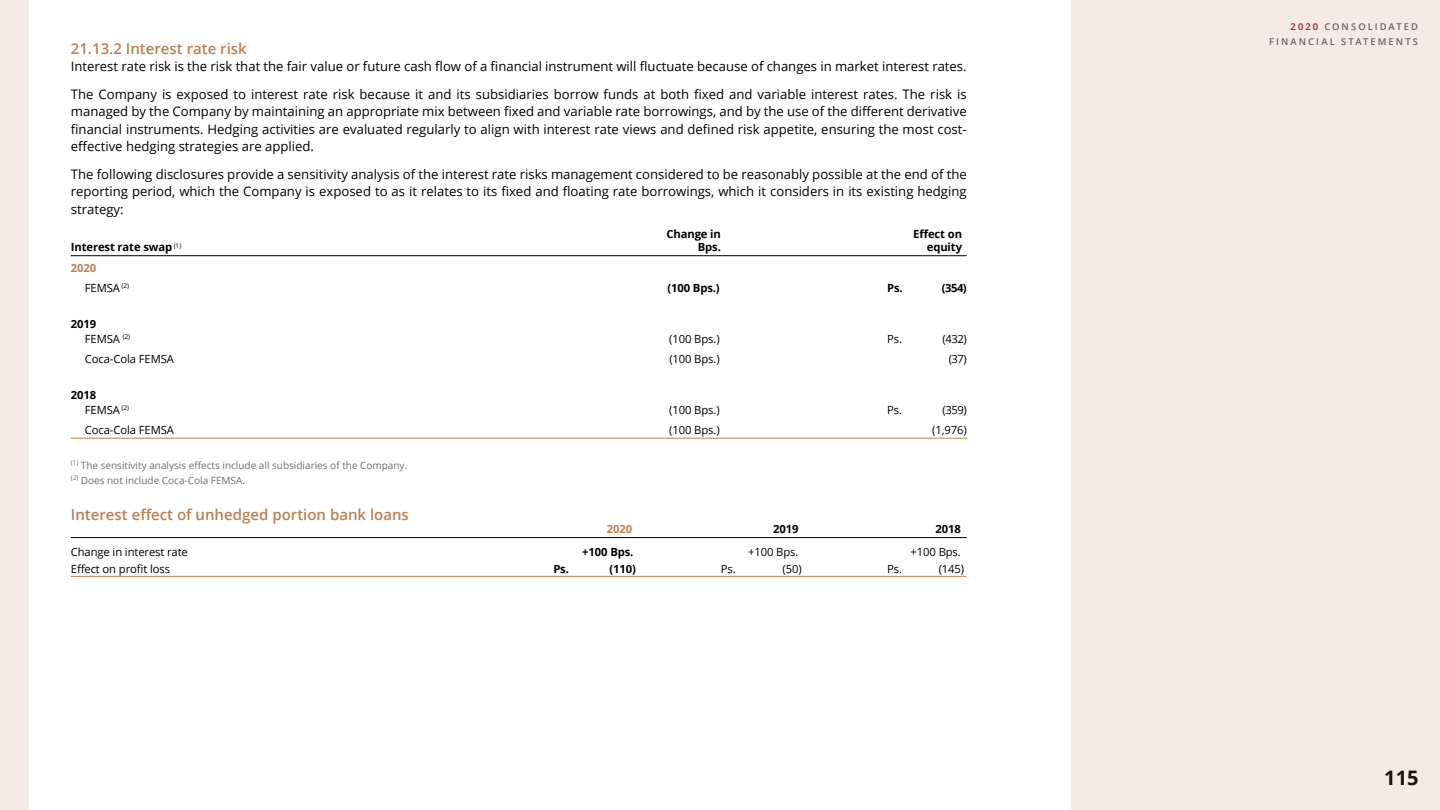
<style>
.page{position:relative;width:1440px;height:810px;background:#fff}
.page>*{position:absolute;margin:0;border:0;box-sizing:border-box;transform-origin:0 0}
.t1{font:700 20px "Open Sans";color:#000}
.t2{font:600 15px "Open Sans";color:#bc7f50}
.t3{font:13.12px/17.5px "Open Sans";color:#000;text-align:justify}
.t4{font:11.25px/15.2px "Open Sans";letter-spacing:-.01em;color:#000}
.t5{font:700 11.25px "Open Sans";letter-spacing:-.01em;color:#000}
.t6{font:700 11.25px "Open Sans";color:#bc7f50}
.t7{font:10px/15px "Open Sans";color:#6d6e71}
.t8{font:600 9.38px/15px "Open Sans";letter-spacing:.22em;color:#636466;text-align:right}
.s1{font-weight:700;color:#bc7f50}
.s2{font-weight:700}
.s3{color:#981a32}
</style>
<div class="page">
<div style="left:0;top:0;width:28px;height:810px;background:#f5ebe4"></div>
<div style="left:1071px;top:0;width:369px;height:810px;background:#f5ebe4"></div>
<hr style="left:71px;top:255px;width:896px;height:1px;background:#000">
<hr style="left:71px;top:438px;width:896px;height:1px;background:#bc7f50">
<hr style="left:71px;top:537px;width:896px;height:1px;background:#000">
<hr style="left:71px;top:576px;width:896px;height:1px;background:#bc7f50">
<p class="t2" style="left:71px;top:38px;width:177px">21.13.2 Interest rate risk</p>
<p class="t3" style="left:71px;top:53px;width:897px;line-height:27.5px">Interest rate risk is the risk that the fair value or future cash flow of a financial instrument will fluctuate because of changes in market interest rates.<br>The Company is exposed to interest rate risk because it and its subsidiaries borrow funds at both fixed and variable interest rates. The risk is</p>
<p class="t3" style="left:71px;top:103px;width:897px">managed by the Company by maintaining an appropriate mix between fixed and variable rate borrowings, and by the use of the different derivative financial instruments. Hedging activities are evaluated regularly to align with interest rate views and defined risk appetite, ensuring the most cost&shy;effective hedging strategies are applied.</p>
<p class="t3" style="left:71px;top:165px;width:897px">The following disclosures provide a sensitivity analysis of the interest rate risks management considered to be reasonably possible at the end of the reporting period, which the Company is exposed to as it relates to its fixed and floating rate borrowings, which it considers in its existing hedging strategy:</p>
<p class="t5" style="left:666px;top:226px;width:56px">Change in</p>
<p class="t5" style="left:913px;top:226px;width:50px">Effect on</p>
<p class="t5" style="left:71px;top:239px;width:112px">Interest rate swap <sup>(1)</sup></p>
<p class="t5" style="left:698px;top:239px;width:25px">Bps.</p>
<p class="t5" style="left:927px;top:239px;width:37px">equity</p>
<p class="t4" style="left:85px;top:257px;width:46px;line-height:20.2px;text-indent:-14px"><span class="s1">2020<br></span>FEMSA <sup>(2)</sup></p>
<p class="t5" style="left:667px;top:280px;width:54px">(100 Bps.)</p>
<p class="t5" style="left:887px;top:280px;width:17px">Ps.</p>
<p class="t5" style="left:942px;top:280px;width:26px">(354)</p>
<p class="t4" style="left:85px;top:316px;width:47px;text-indent:-14px"><span class="s2">2019<br></span>FEMSA <sup>(2)</sup></p>
<p class="t4" style="left:669px;top:331px;width:52px">(100 Bps.)</p>
<p class="t4" style="left:887px;top:331px;width:16px">Ps.</p>
<p class="t4" style="left:942px;top:331px;width:26px">(432)</p>
<p class="t4" style="left:85px;top:351px;width:90px">Coca-Cola FEMSA</p>
<p class="t4" style="left:669px;top:351px;width:52px">(100 Bps.)</p>
<p class="t4" style="left:949px;top:351px;width:19px">(37)</p>
<p class="t4" style="left:85px;top:387px;width:46px;text-indent:-14px"><span class="s2">2018<br></span>FEMSA <sup>(2)</sup></p>
<p class="t4" style="left:669px;top:402px;width:52px">(100 Bps.)</p>
<p class="t4" style="left:887px;top:402px;width:16px">Ps.</p>
<p class="t4" style="left:942px;top:402px;width:26px">(359)</p>
<p class="t4" style="left:85px;top:422px;width:90px">Coca-Cola FEMSA</p>
<p class="t4" style="left:669px;top:422px;width:52px">(100 Bps.)</p>
<p class="t4" style="left:932px;top:422px;width:36px">(1,976)</p>
<p class="t7" style="left:71px;top:458px;width:338px"><sup>(1)</sup> The sensitivity analysis effects include all subsidiaries of the Company. <sup>(2)</sup> Does not include Coca-Cola FEMSA.</p>
<p class="t2" style="left:71px;top:504px;width:340px">Interest effect of unhedged portion bank loans</p>
<p class="t6" style="left:607px;top:521px;width:27px">2020</p>
<p class="t5" style="left:773px;top:521px;width:27px">2019</p>
<p class="t5" style="left:936px;top:521px;width:27px">2018</p>
<p class="t4" style="left:71px;top:544px;width:119px">Change in interest rate</p>
<p class="t5" style="left:582px;top:544px;width:53px">+100 Bps.</p>
<p class="t4" style="left:748px;top:544px;width:52px">+100 Bps.</p>
<p class="t4" style="left:911px;top:544px;width:52px">+100 Bps.</p>
<p class="t4" style="left:71px;top:561px;width:101px">Effect on profit loss</p>
<p class="t5" style="left:553px;top:561px;width:17px">Ps.</p>
<p class="t5" style="left:609px;top:561px;width:28px">(110)</p>
<p class="t4" style="left:721px;top:561px;width:16px">Ps.</p>
<p class="t4" style="left:783px;top:561px;width:21px">(50)</p>
<p class="t4" style="left:887px;top:561px;width:16px">Ps.</p>
<p class="t4" style="left:939px;top:561px;width:27px">(145)</p>
<p class="t8" style="left:1269px;top:19px;width:150px"><span class="s3">2020</span> CONSOLIDATED<br>FINANCIAL STATEMENTS</p>
<h1 class="t1" style="left:1384px;top:764px;width:36px">115</h1>
</div>
